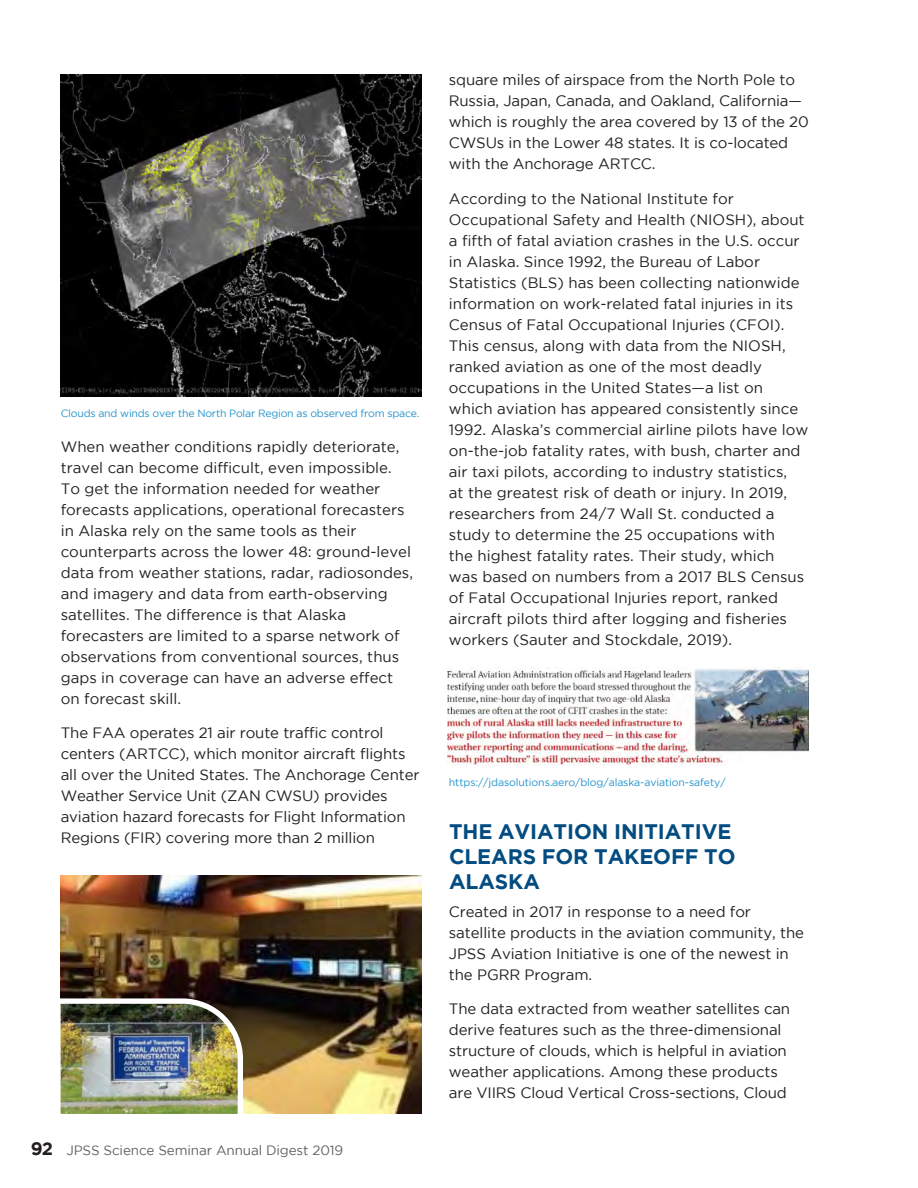
<style>
.page{position:relative;width:918px;height:1188px;background:#fff}
.page>*{position:absolute;margin:0;border:0;box-sizing:border-box;transform-origin:0 0}
.Subhead{font:700 21px/25.2px "Gotham";letter-spacing:-.005em;color:#034c81}
.Body{font:15px/21px "Gotham";color:#231f20}
.t1{font:13.5px "Gotham";letter-spacing:-.01em;color:#636366}
.t2{font:10.5px "Gotham";letter-spacing:-.02em;color:#2293ca}
.s1{font-weight:700;font-size:18px;color:#231f20}
</style>
<div class="page">
<img style="left:61px;top:74px;width:361px;height:322px">
<img style="left:61px;top:875px;width:361px;height:239px">
<img style="left:60px;top:996px;width:186px;height:118px">
<img style="left:447px;top:668px;width:361px;height:97px">
<h6 class="t2" style="left:61px;top:408px;width:360px">Clouds and winds over the North Polar Region as observed from space.</h6>
<p class="Body" style="left:61px;top:436px;width:354px">When weather conditions rapidly deteriorate, travel can become difficult, even impossible.<br>To get the information needed for weather forecasts applications, operational forecasters in Alaska rely on the same tools as their counterparts across the lower 48: ground-level data from weather stations, radar, radiosondes, and imagery and data from earth-observing satellites. The difference is that Alaska forecasters are limited to a sparse network of observations from conventional sources, thus gaps in coverage can have an adverse effect on forecast skill.</p>
<p class="Body" style="left:61px;top:722px;width:360px">The FAA operates 21 air route traffic control centers (ARTCC), which monitor aircraft flights all over the United States. The Anchorage Center Weather Service Unit (ZAN CWSU) provides aviation hazard forecasts for Flight Information Regions (FIR) covering more than 2 million</p>
<p class="t1" style="left:31px;top:1143px;width:314px"><span class="s1">92</span> JPSS Science Seminar Annual Digest 2019</p>
<p class="Body" style="left:449px;top:69px;width:361px">square miles of airspace from the North Pole to Russia, Japan, Canada, and Oakland, California— which is roughly the area covered by 13 of the 20<br>CWSUs in the Lower 48 states. It is co-located with the Anchorage ARTCC.</p>
<p class="Body" style="left:449px;top:188px;width:361px">According to the National Institute for Occupational Safety and Health (NIOSH), about a fifth of fatal aviation crashes in the U.S. occur in Alaska. Since 1992, the Bureau of Labor Statistics (BLS) has been collecting nationwide information on work-related fatal injuries in its Census of Fatal Occupational Injuries (CFOI).<br>This census, along with data from the NIOSH, ranked aviation as one of the most deadly occupations in the United States—a list on which aviation has appeared consistently since 1992. Alaska’s commercial airline pilots have low on-the-job fatality rates, with bush, charter and air taxi pilots, according to industry statistics,<br>at the greatest risk of death or injury. In 2019, researchers from 24/7 Wall St. conducted a study to determine the 25 occupations with<br>the highest fatality rates. Their study, which<br>was based on numbers from a 2017 BLS Census of Fatal Occupational Injuries report, ranked aircraft pilots third after logging and fisheries workers (Sauter and Stockdale, 2019).</p>
<h6 class="t2" style="left:449px;top:777px;width:278px">https://jdasolutions.aero/blog/alaska-aviation-safety/</h6>
<h2 class="Subhead" style="left:449px;top:818px;width:288px">THE AVIATION INITIATIVE<br>CLEARS FOR TAKEOFF TO<br>ALASKA</h2>
<p class="Body" style="left:449px;top:901px;width:357px">Created in 2017 in response to a need for satellite products in the aviation community, the JPSS Aviation Initiative is one of the newest in the PGRR Program.</p>
<p class="Body" style="left:449px;top:998px;width:343px">The data extracted from weather satellites can derive features such as the three-dimensional structure of clouds, which is helpful in aviation weather applications. Among these products are VIIRS Cloud Vertical Cross-sections, Cloud</p>
</div>
